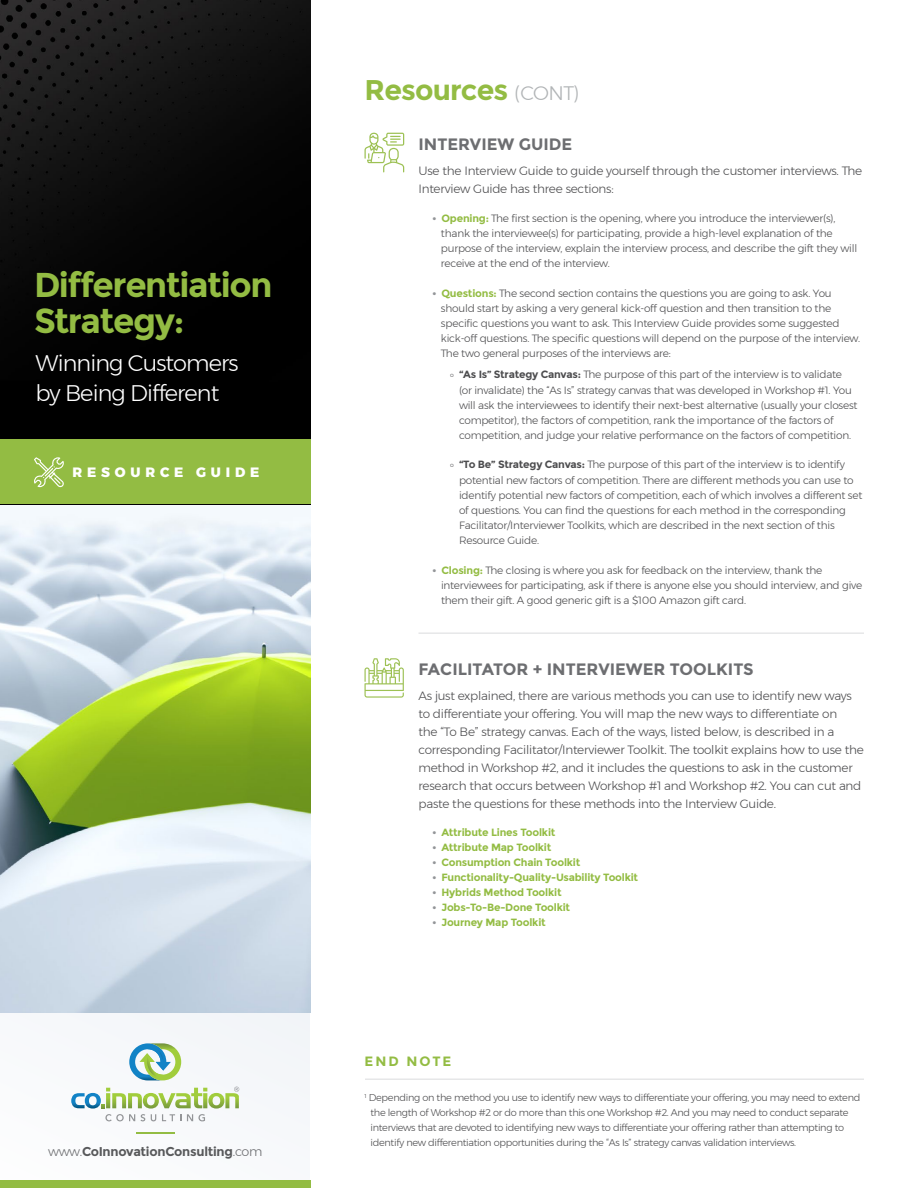
<style>
.page{position:relative;width:918px;height:1188px;background:#fff}
.page>*{position:absolute;margin:0;border:0;box-sizing:border-box;transform-origin:0 0}
.t1{font:700 34.5px/36px "Montserrat";letter-spacing:-.04em;color:#93bc43}
.t2{font:700 28.5px "Montserrat";letter-spacing:-.03em;color:#93bc43}
.t3{font:300 22.5px/29.2px "Montserrat";letter-spacing:-.04em;color:#fff}
.t4{font:700 16.5px "Montserrat";color:#6d6e71}
.t5{font:800 13.5px "Montserrat";letter-spacing:.36em;color:#fff}
.t6{font:700 13.5px "Montserrat";letter-spacing:.15em;color:#93bc43}
.t7{font:700 12.75px "Montserrat";letter-spacing:-.02em;color:#58595b}
.t8{font:300 12px/18px "Montserrat";letter-spacing:-.02em;color:#4d4d4f}
.t9{font:300 10.5px/15px "Montserrat";letter-spacing:-.02em;color:#4d4d4f}
.t10{font:700 10.5px "Montserrat";letter-spacing:-.02em;color:#93bc43}
.t11{font:300 9.75px/15px "Montserrat";letter-spacing:-.03em;color:#4d4d4f}
.s1{font-weight:300;color:#6d6e71}
.s2{font-weight:300;font-size:19.5px;color:#b1b4b6}
.s3{font-weight:700;color:#939598}
.s4{font-weight:700;color:#93bc43}
.s5{font-size:6px}
.s6{font-weight:700}
.s7{color:#939598}
</style>
<div class="page">
<div style="left:0;top:999px;width:310px;height:189px;background:#f1f4f8"></div>
<svg style="left:365px;top:133px;width:39px;height:39px"></svg>
<hr style="left:418px;top:632px;width:446px;height:2px;background:#e6e7e8">
<hr style="left:365px;top:1078px;width:499px;height:2px;background:#e6e7e8">
<svg style="left:364px;top:658px;width:40px;height:40px"></svg>
<img style="left:0;top:504px;width:310px;height:508px">
<img style="left:0;top:0;width:310px;height:439px">
<div style="left:0;top:439px;width:310px;height:65px;background:#93bc43"></div>
<div style="left:0;top:1180px;width:310px;height:8px;background:#93bc43"></div>
<svg style="left:34px;top:457px;width:30px;height:30px"></svg>
<svg style="left:129px;top:1043px;width:52px;height:37px"></svg>
<svg style="left:71px;top:1087px;width:168px;height:34px"></svg>
<hr style="left:136px;top:1132px;width:38px;height:2px;background:#93bc43">
<h1 class="t1" style="left:34px;top:267px;width:240px">Differentiation<br>Strategy:</h1>
<h3 class="t3" style="left:36px;top:348px;width:204px">Winning Customers by Being Different</h3>
<p class="t5" style="left:72px;top:461px;width:189px">RESOURCE GUIDE</p>
<p class="t7" style="left:48px;top:1144px;width:216px"><span class="s1">www.</span>CoInnovationConsulting<span class="s1">.com</span></p>
<h2 class="t2" style="left:364px;top:73px;width:216px">Resources <span class="s2">(CONT)</span></h2>
<h3 class="t4" style="left:418px;top:135px;width:155px">INTERVIEW GUIDE</h3>
<p class="t8" style="left:418px;top:162px;width:445px">Use the Interview Guide to guide yourself through the customer interviews. The<br>Interview Guide has three sections:</p>
<p class="t9" style="left:441px;top:210px;width:418px;text-indent:-9px"><span class="s3">•</span> <span class="s4">Opening:</span> The first section is the opening, where you introduce the interviewer(s), thank the interviewee(s) for participating, provide a high-level explanation of the purpose of the interview, explain the interview process, and describe the gift they will receive at the end of the interview.</p>
<p class="t9" style="left:441px;top:285px;width:421px;text-indent:-9px"><span class="s3">•</span> <span class="s4">Questions:</span> The second section contains the questions you are going to ask. You should start by asking a very general kick-off question and then transition to the specific questions you want to ask. This Interview Guide provides some suggested kick-off questions. The specific questions will depend on the purpose of the interview.<br>The two general purposes of the interviews are:</p>
<p class="t9" style="left:459px;top:367px;width:400px;text-indent:-9px"><span class="s5">o</span> <span class="s6">“As Is” Strategy Canvas:</span> The purpose of this part of the interview is to validate (or invalidate) the “As Is” strategy canvas that was developed in Workshop #1. You will ask the interviewees to identify their next-best alternative (usually your closest competitor), the factors of competition, rank the importance of the factors of competition, and judge your relative performance on the factors of competition.</p>
<p class="t9" style="left:459px;top:457px;width:405px;text-indent:-9px"><span class="s5">o</span> <span class="s6">“To Be” Strategy Canvas:</span> The purpose of this part of the interview is to identify potential new factors of competition. There are different methods you can use to identify potential new factors of competition, each of which involves a different set of questions. You can find the questions for each method in the corresponding Facilitator/Interviewer Toolkits, which are described in the next section of this Resource Guide.</p>
<p class="t9" style="left:441px;top:562px;width:423px;text-indent:-9px"><span class="s3">•</span> <span class="s4">Closing:</span> The closing is where you ask for feedback on the interview, thank the interviewees for participating, ask if there is anyone else you should interview, and give them their gift. A good generic gift is a $100 Amazon gift card.</p>
<h3 class="t4" style="left:418px;top:659px;width:337px">FACILITATOR + INTERVIEWER TOOLKITS</h3>
<p class="t8" style="left:418px;top:686px;width:447px">As just explained, there are various methods you can use to identify new ways to differentiate your offering. You will map the new ways to differentiate on<br>the “To Be” strategy canvas. Each of the ways, listed below, is described in a corresponding Facilitator/Interviewer Toolkit. The toolkit explains how to use the method in Workshop #2, and it includes the questions to ask in the customer research that occurs between Workshop #1 and Workshop #2. You can cut and paste the questions for these methods into the Interview Guide.</p>
<p class="t10" style="left:432px;top:826px;width:125px"><span class="s7">•</span> Attribute Lines Toolkit</p>
<p class="t10" style="left:432px;top:841px;width:121px"><span class="s7">•</span> Attribute Map Toolkit</p>
<p class="t10" style="left:432px;top:856px;width:150px"><span class="s7">•</span> Consumption Chain Toolkit</p>
<p class="t10" style="left:432px;top:871px;width:208px"><span class="s7">•</span> Functionality-Quality-Usability Toolkit</p>
<p class="t10" style="left:432px;top:886px;width:131px"><span class="s7">•</span> Hybrids Method Toolkit</p>
<p class="t10" style="left:432px;top:901px;width:140px"><span class="s7">•</span> Jobs-To-Be-Done Toolkit</p>
<p class="t10" style="left:432px;top:916px;width:115px"><span class="s7">•</span> Journey Map Toolkit</p>
<p class="t6" style="left:364px;top:1053px;width:88px">END NOTE</p>
<p class="t11" style="left:371px;top:1090px;width:491px;text-indent:-6px"><sup>1</sup> Depending on the method you use to identify new ways to differentiate your offering, you may need to extend the length of Workshop #2 or do more than this one Workshop #2. And you may need to conduct separate interviews that are devoted to identifying new ways to differentiate your offering rather than attempting to identify new differentiation opportunities during the “As Is” strategy canvas validation interviews.</p>
</div>
